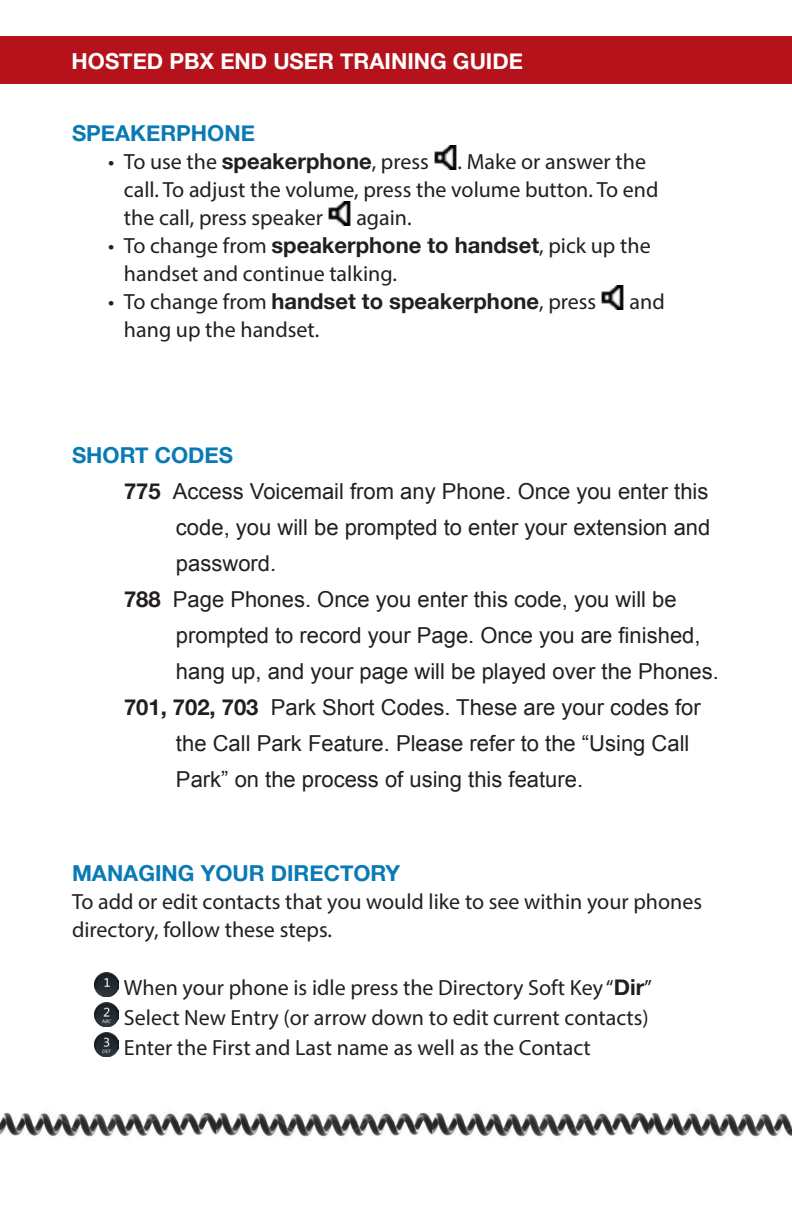
<style>
.page{position:relative;width:792px;height:1224px;background:#fff}
.page>*{position:absolute;margin:0;border:0;box-sizing:border-box;transform-origin:0 0}
.t1{font:22px/28px "Myriad Pro";color:#231f20}
.t2{font:22px/36px "Arial";color:#231f20}
.t3{font:700 22px "Helvetica Neue";color:#097ab4}
.t4{font:700 22px "Helvetica Neue";color:#231f20}
.t5{font:700 22px "Helvetica Neue";color:#fff}
.s1{font-family:"Helvetica Neue";font-weight:700}
.s2{font-family:"Myriad Pro";font-weight:400}
</style>
<div class="page">
<img style="left:0;top:1112px;width:792px;height:25px">
<div style="left:0;top:36px;width:792px;height:48px;background:#b5121b"></div>
<img style="left:434px;top:145px;width:23px;height:24px">
<img style="left:328px;top:201px;width:23px;height:24px">
<img style="left:601px;top:285px;width:23px;height:24px">
<img style="left:95px;top:973px;width:24px;height:24px">
<img style="left:95px;top:1003px;width:24px;height:24px">
<img style="left:95px;top:1033px;width:24px;height:24px">
<p class="t5" style="left:72px;top:44px;width:453px">HOSTED PBX END USER TRAINING GUIDE</p>
<p class="t3" style="left:72px;top:116px;width:184px">SPEAKERPHONE</p>
<p class="t1" style="left:108px;top:148px;width:322px">• To use the <span class="s1">speakerphone</span>, press</p>
<p class="t1" style="left:124px;top:148px;width:536px;text-indent:334px">. Make or answer the call. To adjust the volume, press the volume button. To end the call, press speaker</p>
<p class="t1" style="left:356px;top:204px;width:57px">again.</p>
<p class="t1" style="left:124px;top:232px;width:528px;text-indent:-16px">• To change from <span class="s1">speakerphone to handset</span>, pick up the handset and continue talking.</p>
<p class="t4" style="left:108px;top:284px;width:490px"><span class="s2">• To change from</span> handset to speakerphone<span class="s2">, press</span></p>
<p class="t1" style="left:630px;top:288px;width:37px">and</p>
<p class="t1" style="left:124px;top:316px;width:197px">hang up the handset.</p>
<p class="t3" style="left:72px;top:438px;width:162px">SHORT CODES</p>
<p class="t2" style="left:176px;top:474px;width:536px;text-align:justify;text-indent:-52px"><span class="s1">775</span> Access Voicemail from any Phone. Once you enter this code, you will be prompted to enter your extension and password.</p>
<p class="t2" style="left:176px;top:582px;width:544px;text-indent:-52px"><span class="s1">788</span> Page Phones. Once you enter this code, you will be prompted to record your Page. Once you are finished, hang up, and your page will be played over the Phones.</p>
<p class="t2" style="left:176px;top:690px;width:526px;text-indent:-52px"><span class="s1">701, 702, 703</span> Park Short Codes. These are your codes for the Call Park Feature. Please refer to the “Using Call<br>Park” on the process of using this feature.</p>
<p class="t3" style="left:72px;top:856px;width:330px">MANAGING YOUR DIRECTORY</p>
<p class="t1" style="left:72px;top:888px;width:632px">To add or edit contacts that you would like to see within your phones directory, follow these steps.</p>
<p class="t1" style="left:108px;top:974px;width:546px">1 When your phone is idle press the Directory Soft Key “<span class="s1">Dir</span>”</p>
<p class="t1" style="left:108px;top:1003px;width:542px;line-height:30px">2 Select New Entry (or arrow down to edit current contacts)<br>3 Enter the First and Last name as well as the Contact</p>
</div>
